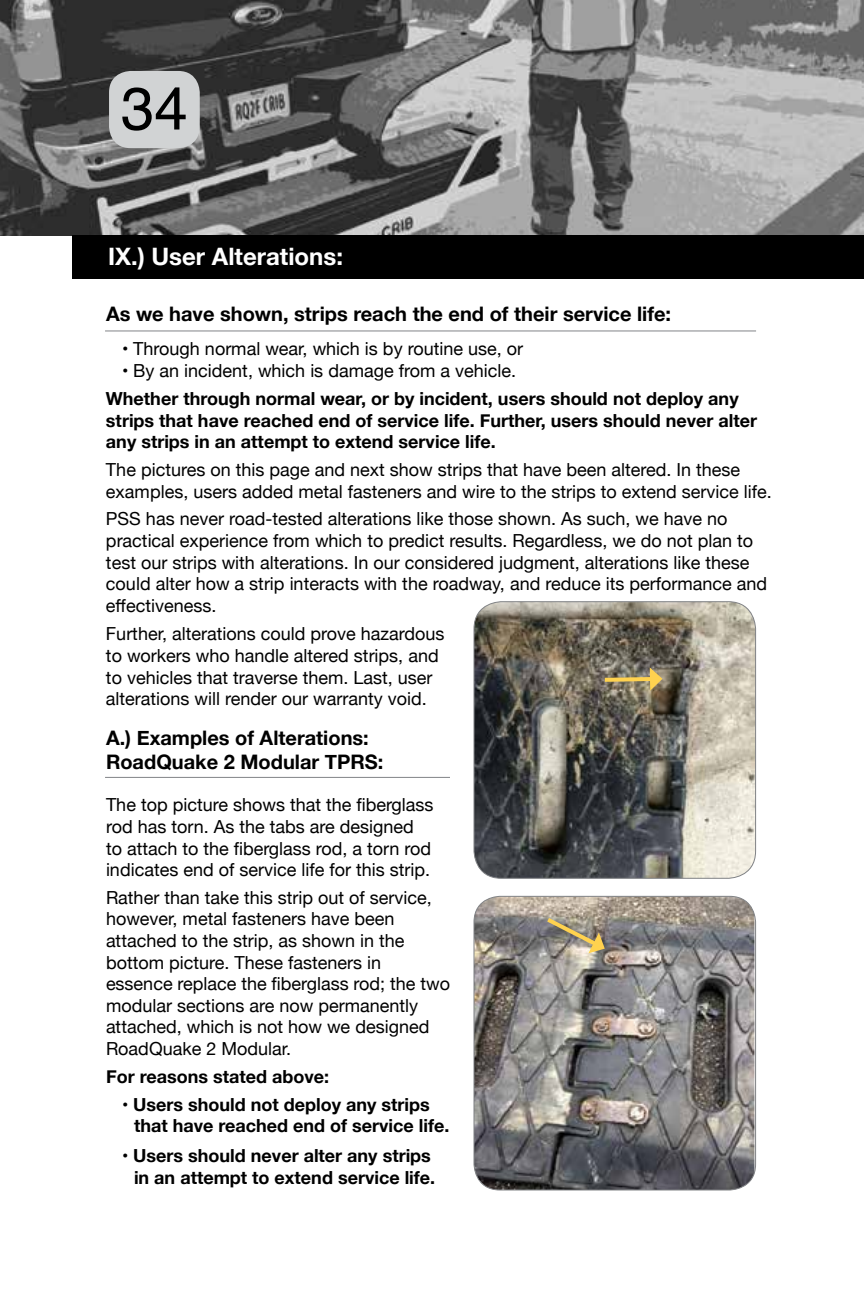
<style>
.page{position:relative;width:864px;height:1296px;background:#fff}
.page>*{position:absolute;margin:0;border:0;box-sizing:border-box;transform-origin:0 0}
.t1{font:60px "Helvetica";color:#000}
.t2{font:700 24px "Helvetica Neue";color:#fff}
.t3{font:700 20px/24px "Helvetica Neue";color:#000}
.t4{font:18px/21.6px "Helvetica Neue";color:#000}
.t5{font:700 18px/21.6px "Helvetica Neue";color:#000}
</style>
<div class="page">
<img style="left:0;top:0;width:864px;height:236px">
<div style="left:72px;top:236px;width:792px;height:43px;background:#000"></div>
<div style="left:109px;top:71px;width:91px;height:77px;background:#d1d3d4;border-radius:22px"></div>
<img style="left:475px;top:896px;width:279px;height:294px">
<div style="left:473px;top:896px;width:283px;height:294px;border:1px solid #808285;border-radius:26px"></div>
<img style="left:475px;top:602px;width:281px;height:275px">
<div style="left:473px;top:601px;width:283px;height:278px;border:1px solid #808285;border-radius:27px"></div>
<svg style="left:601px;top:667px;width:61px;height:24px"></svg>
<svg style="left:543px;top:914px;width:62px;height:39px;background:#a4987f"></svg>
<hr style="left:105px;top:777px;width:345px;height:1px;background:#828487">
<hr style="left:105px;top:330px;width:651px;height:1px;background:#828487">
<h1 class="t1" style="left:121px;top:62px;width:68px">34</h1>
<h2 class="t2" style="left:108px;top:238px;width:237px">IX.) User Alterations:</h2>
<p class="t3" style="left:106px;top:303px;width:567px">As we have shown, strips reach the end of their service life:</p>
<p class="t4" style="left:122px;top:339px;width:403px">• Through normal wear, which is by routine use, or</p>
<p class="t4" style="left:122px;top:361px;width:396px">• By an incident, which is damage from a vehicle.</p>
<p class="t5" style="left:106px;top:388px;width:653px">Whether through normal wear, or by incident, users should not deploy any strips that have reached end of service life. Further, users should never alter any strips in an attempt to extend service life.</p>
<p class="t4" style="left:106px;top:460px;width:667px">The pictures on this page and next show strips that have been altered. In these examples, users added metal fasteners and wire to the strips to extend service life.</p>
<p class="t4" style="left:106px;top:509px;width:663px">PSS has never road-tested alterations like those shown. As such, we have no practical experience from which to predict results. Regardless, we do not plan to test our strips with alterations. In our considered judgment, alterations like these could alter how a strip interacts with the roadway, and reduce its performance and effectiveness.</p>
<p class="t4" style="left:106px;top:624px;width:340px">Further, alterations could prove hazardous to workers who handle altered strips, and to vehicles that traverse them. Last, user alterations will render our warranty void.</p>
<p class="t3" style="left:106px;top:727px;width:279px">A.) Examples of Alterations:<br>RoadQuake 2 Modular TPRS:</p>
<p class="t4" style="left:106px;top:795px;width:329px">The top picture shows that the fiberglass rod has torn. As the tabs are designed to attach to the fiberglass rod, a torn rod indicates end of service life for this strip.</p>
<p class="t4" style="left:106px;top:888px;width:346px">Rather than take this strip out of service, however, metal fasteners have been attached to the strip, as shown in the bottom picture. These fasteners in essence replace the fiberglass rod; the two modular sections are now permanently attached, which is not how we designed RoadQuake 2 Modular.</p>
<p class="t5" style="left:106px;top:1066px;width:225px">For reasons stated above:</p>
<p class="t5" style="left:134px;top:1094px;width:317px;text-indent:-12px">• Users should not deploy any strips that have reached end of service life.</p>
<p class="t5" style="left:122px;top:1145px;width:315px;text-align:right">• Users should never alter any strips in an attempt to extend service life.</p>
</div>
